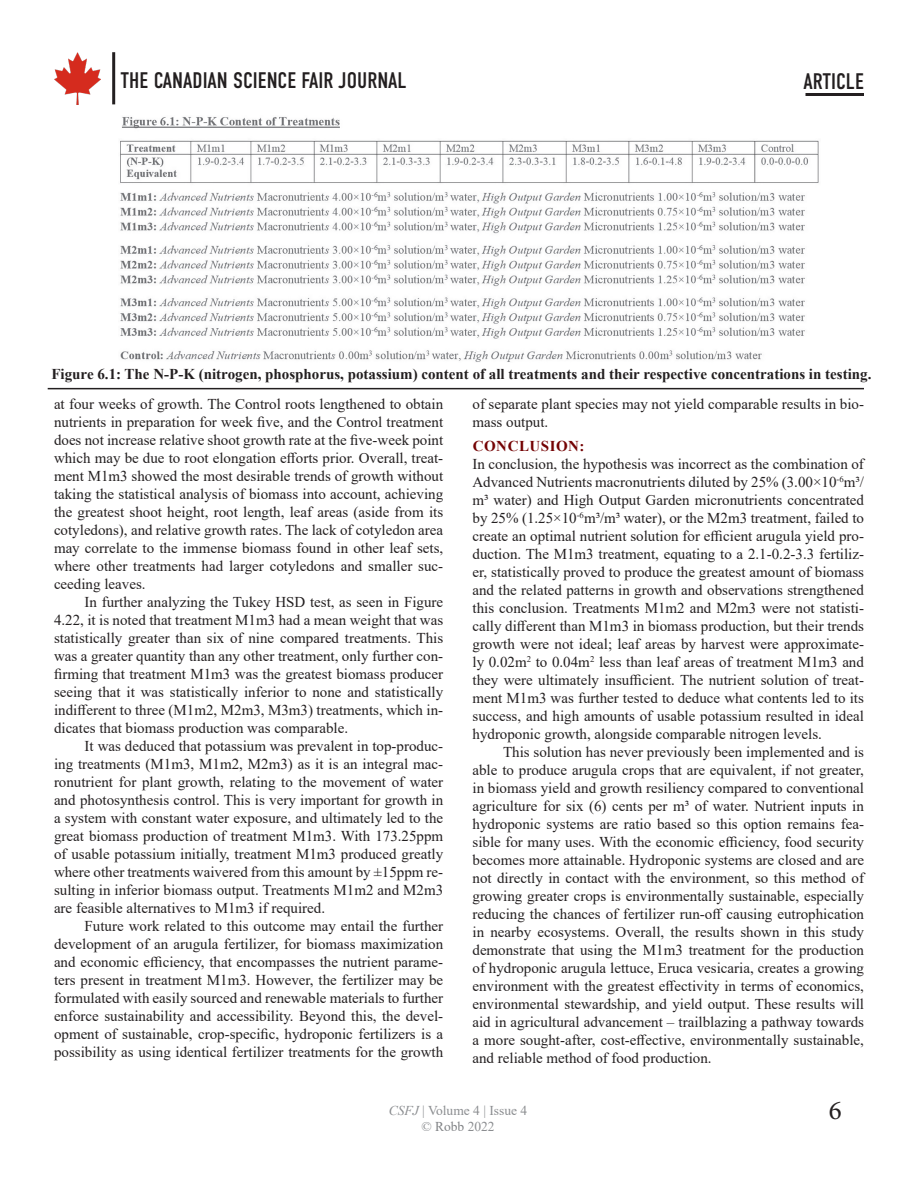
<style>
.page{position:relative;width:918px;height:1188px;background:#fff}
.page>*{position:absolute;margin:0;border:0;box-sizing:border-box;transform-origin:0 0}
.t1{font:27px "Minion Pro";color:#231f20}
.t2{font:22.5px "DIN Condensed";color:#231f20}
.BodyTextINDENT{font:15px/18px "Times New Roman";color:#231f20;text-align:justify}
.Body_Text{font:15px/18px "Times New Roman";color:#231f20;text-align:justify}
.Captions{font:700 15px "Times New Roman";color:#231f20}
.t3{font:700 15px "Times New Roman";letter-spacing:.035em;color:#740304}
.t4{font:13.5px/16.2px "Times New Roman";color:#8b8d90;text-align:center}
.s1{font-style:italic}
.s2{color:#828487}
</style>
<div class="page">
<img style="left:54px;top:52px;width:47px;height:52px">
<hr style="left:112px;top:52px;width:3px;height:52px;background:#231f20">
<hr style="left:806px;top:93px;width:58px;height:3px;background:#231f20">
<img style="left:120px;top:117px;width:699px;height:245px">
<hr style="left:48px;top:388px;width:816px;height:1px;background:#231f20">
<h2 class="t2" style="left:121px;top:68px;width:288px">THE CANADIAN SCIENCE FAIR JOURNAL</h2>
<h2 class="t2" style="left:803px;top:69px;width:62px">ARTICLE</h2>
<p class="Captions" style="left:51px;top:363px;width:821px">Figure 6.1: The N-P-K (nitrogen, phosphorus, potassium) content of all treatments and their respective concentrations in testing.</p>
<p class="BodyTextINDENT" style="left:54px;top:395px;width:391px">at four weeks of growth. The Control roots lengthened to obtain nutrients in preparation for week five, and the Control treatment does not increase relative shoot growth rate at the five-week point which may be due to root elongation efforts prior. Overall, treat&shy;ment M1m3 showed the most desirable trends of growth without taking the statistical analysis of biomass into account, achieving the greatest shoot height, root length, leaf areas (aside from its cotyledons), and relative growth rates. The lack of cotyledon area may correlate to the immense biomass found in other leaf sets, where other treatments had larger cotyledons and smaller suc&shy;ceeding leaves.</p>
<p class="BodyTextINDENT" style="left:54px;top:593px;width:391px;text-indent:31px">In further analyzing the Tukey HSD test, as seen in Figure 4.22, it is noted that treatment M1m3 had a mean weight that was statistically greater than six of nine compared treatments. This was a greater quantity than any other treatment, only further con&shy;firming that treatment M1m3 was the greatest biomass producer seeing that it was statistically inferior to none and statistically indifferent to three (M1m2, M2m3, M3m3) treatments, which in&shy;dicates that biomass production was comparable.</p>
<p class="BodyTextINDENT" style="left:54px;top:737px;width:391px;text-indent:31px">It was deduced that potassium was prevalent in top-produc&shy;ing treatments (M1m3, M1m2, M2m3) as it is an integral mac&shy;ronutrient for plant growth, relating to the movement of water and photosynthesis control. This is very important for growth in a system with constant water exposure, and ultimately led to the great biomass production of treatment M1m3. With 173.25ppm of usable potassium initially, treatment M1m3 produced greatly where other treatments waivered from this amount by ±15ppm re&shy;sulting in inferior biomass output. Treatments M1m2 and M2m3 are feasible alternatives to M1m3 if required.</p>
<p class="BodyTextINDENT" style="left:54px;top:917px;width:391px;text-indent:31px">Future work related to this outcome may entail the further development of an arugula fertilizer, for biomass maximization and economic efficiency, that encompasses the nutrient parame&shy;ters present in treatment M1m3. However, the fertilizer may be formulated with easily sourced and renewable materials to further enforce sustainability and accessibility. Beyond this, the devel&shy;opment of sustainable, crop-specific, hydroponic fertilizers is a possibility as using identical fertilizer treatments for the growth</p>
<p class="BodyTextINDENT" style="left:472px;top:395px;width:393px">of separate plant species may not yield comparable results in bio&shy;mass output.</p>
<p class="t3" style="left:473px;top:435px;width:113px">CONCLUSION:</p>
<p class="Body_Text" style="left:472px;top:455px;width:393px">In conclusion, the hypothesis was incorrect as the combination of Advanced Nutrients macronutrients diluted by 25% (3.00×10<sup>-6</sup>m3/ m3 water) and High Output Garden micronutrients concentrated by 25% (1.25×10<sup>-6</sup>m3/m3 water), or the M2m3 treatment, failed to create an optimal nutrient solution for efficient arugula yield pro&shy;duction. The M1m3 treatment, equating to a 2.1-0.2-3.3 fertiliz&shy;er, statistically proved to produce the greatest amount of biomass and the related patterns in growth and observations strengthened this conclusion. Treatments M1m2 and M2m3 were not statisti&shy;cally different than M1m3 in biomass production, but their trends growth were not ideal; leaf areas by harvest were approximate&shy;ly 0.02m<sup>2</sup> to 0.04m<sup>2</sup> less than leaf areas of treatment M1m3 and they were ultimately insufficient. The nutrient solution of treat&shy;ment M1m3 was further tested to deduce what contents led to its success, and high amounts of usable potassium resulted in ideal hydroponic growth, alongside comparable nitrogen levels.</p>
<p class="BodyTextINDENT" style="left:472px;top:743px;width:393px;text-indent:31px">This solution has never previously been implemented and is able to produce arugula crops that are equivalent, if not greater, in biomass yield and growth resiliency compared to conventional agriculture for six (6) cents per m3 of water. Nutrient inputs in hydroponic systems are ratio based so this option remains fea&shy;sible for many uses. With the economic efficiency, food security becomes more attainable. Hydroponic systems are closed and are not directly in contact with the environment, so this method of growing greater crops is environmentally sustainable, especially reducing the chances of fertilizer run-off causing eutrophication in nearby ecosystems. Overall, the results shown in this study demonstrate that using the M1m3 treatment for the production of hydroponic arugula lettuce, Eruca vesicaria, creates a growing environment with the greatest effectivity in terms of economics, environmental stewardship, and yield output. These results will aid in agricultural advancement – trailblazing a pathway towards a more sought-after, cost-effective, environmentally sustainable, and reliable method of food production.</p>
<p class="t4" style="left:389px;top:1102px;width:140px"><span class="s1">CSFJ</span> | Volume 4 | Issue 4 © <span class="s2">Robb</span> 2022</p>
<h1 class="t1" style="left:829px;top:1092px;width:14px">6</h1>
</div>
